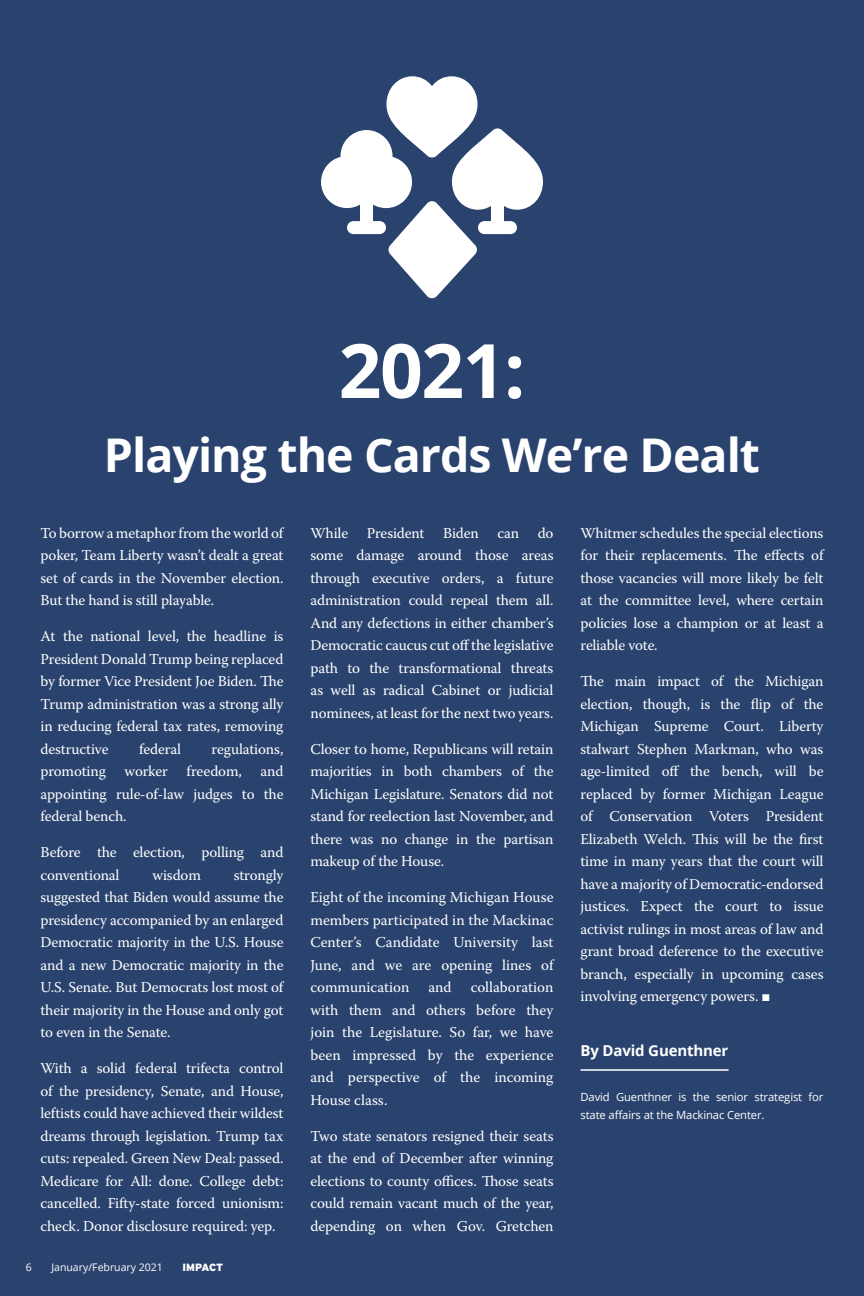
<style>
.page{position:relative;width:864px;height:1296px;background:#2a436e}
.page>*{position:absolute;margin:0;border:0;box-sizing:border-box;transform-origin:0 0}
.t1{font:700 75px "Open Sans";color:#fff}
.t2{font:700 46.5px "Open Sans";letter-spacing:-.02em;color:#fff}
.t3{font:15px/22.5px "Warnock Pro";letter-spacing:-.01em;color:#fff;text-align:justify}
.t4{font:700 15px "Open Sans";letter-spacing:-.01em;color:#fff}
.t5{font:11.25px/18px "Open Sans";letter-spacing:-.01em;color:#fff}
.t6{font:10.5px "Open Sans";color:#fff}
.t7{font:900 10.5px "Interstate";letter-spacing:-.015em;color:#fff}
.s1{font-family:"Apex Serif";font-size:13.5px}
</style>
<div class="page">
<hr style="left:580px;top:1069px;width:149px;height:2px;background:#fff">
<svg style="left:321px;top:76px;width:222px;height:223px"></svg>
<h1 class="t1" style="left:339px;top:318px;width:188px">2021:</h1>
<h2 class="t2" style="left:104px;top:422px;width:658px">Playing the Cards We’re Dealt</h2>
<p class="t3" style="left:40px;top:521px;width:245px">To borrow a metaphor from the world of poker, Team Liberty wasn’t dealt a great set of cards in the November election.<br>But the hand is still playable.</p>
<p class="t3" style="left:40px;top:625px;width:245px">At the national level, the headline is President Donald Trump being replaced by former Vice President Joe Biden. The Trump administration was a strong ally in reducing federal tax rates, removing destructive</p>
<p class="t3" style="left:40px;top:737px;width:245px;text-indent:171px">regulations, promoting worker freedom, and appointing rule-of-law judges to the federal bench.</p>
<p class="t3" style="left:40px;top:841px;width:244px">Before the election, polling and conventional</p>
<p class="t3" style="left:139px;top:737px;width:43px">federal</p>
<p class="t3" style="left:40px;top:863px;width:245px;text-indent:193px">strongly suggested that Biden would assume the presidency accompanied by an enlarged Democratic majority in the U.S. House and a new Democratic majority in the U.S. Senate. But Democrats lost most of their majority in the House and only got to even in the Senate.</p>
<p class="t3" style="left:40px;top:1057px;width:245px">With a solid federal trifecta control of the presidency, Senate, and House, leftists could have achieved their wildest dreams through legislation. Trump tax cuts: repealed. Green New Deal: passed.<br>Medicare for All: done. College debt: cancelled. Fifty-state forced unionism: check. Donor disclosure required: yep.</p>
<p class="t3" style="left:152px;top:863px;width:50px">wisdom</p>
<p class="t6" style="left:26px;top:1260px;width:8px">6</p>
<p class="t6" style="left:51px;top:1260px;width:113px">January/February 2021</p>
<p class="t7" style="left:183px;top:1262px;width:42px">IMPACT</p>
<p class="t3" style="left:310px;top:521px;width:245px">While President Biden can do some damage around those areas through executive orders, a future administration could repeal them all.<br>And any defections in either chamber’s Democratic caucus cut off the legislative path to the transformational threats as well as radical Cabinet or judicial nominees, at least for the next two years.</p>
<p class="t3" style="left:310px;top:737px;width:245px">Closer to home, Republicans will retain majorities in both chambers of the Michigan Legislature. Senators did not stand for reelection last November, and there was no change in the partisan makeup of the House.</p>
<p class="t3" style="left:310px;top:886px;width:245px">Eight of the incoming Michigan House members participated in the Mackinac Center’s Candidate University last June, and we are opening lines of communication</p>
<p class="t3" style="left:310px;top:976px;width:245px;text-indent:160px">collaboration with them and others before they join the Legislature. So far, we have been impressed by the experience and perspective of the incoming House class.</p>
<p class="t3" style="left:310px;top:1124px;width:245px">Two state senators resigned their seats at the end of December after winning elections to county offices. Those seats could remain vacant much of the year, depending on when Gov. Gretchen</p>
<p class="t3" style="left:428px;top:976px;width:25px">and</p>
<p class="t3" style="left:580px;top:521px;width:245px">Whitmer schedules the special elections for their replacements. The effects of those vacancies will more likely be felt at the committee level, where certain policies lose a champion or at least a reliable vote.</p>
<p class="t3" style="left:580px;top:670px;width:245px">The main impact of the Michigan election, though, is the flip of the Michigan Supreme Court. Liberty stalwart Stephen Markman, who was age-limited off the bench, will be replaced by former Michigan League of Conservation Voters President Elizabeth Welch. This will be the first time in many years that the court will have a majority of Democratic-endorsed justices. Expect the court to issue activist rulings in most areas of law and grant broad deference to the executive branch, especially in upcoming cases involving emergency powers. <span class="s1">¬</span></p>
<p class="t4" style="left:580px;top:1040px;width:149px">By David Guenthner</p>
<p class="t5" style="left:580px;top:1087px;width:245px">David Guenthner is the senior strategist for state affairs at the Mackinac Center.</p>
</div>
